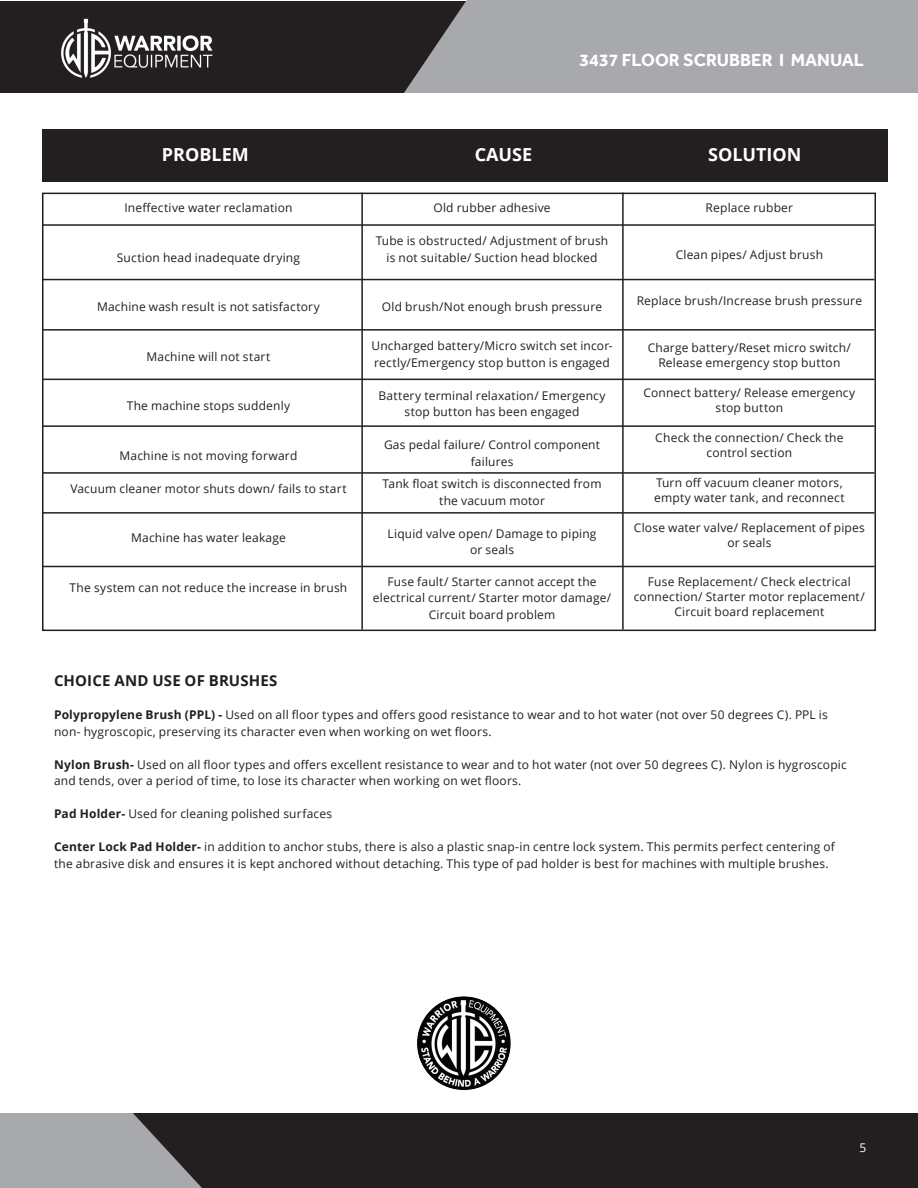
<style>
.page{position:relative;width:918px;height:1188px;background:#fff}
.page>*{position:absolute;margin:0;border:0;box-sizing:border-box;transform-origin:0 0}
.t1{font:700 18px "Effra";color:#fff}
.t2{font:700 18px "Open Sans";color:#fff}
.t3{font:700 15px "Open Sans";letter-spacing:.01em;color:#231f20}
.t4{font:12px/16.5px "Open Sans";letter-spacing:.015em;color:#231f20;text-align:center}
.t5{font:12px "Open Sans";color:#fff}
.s1{font-weight:700}
</style>
<div class="page">
<div style="left:0;top:1px;width:914px;height:92px;background:#231f20"></div>
<div style="left:404px;top:0;width:514px;height:93px;background:#a8a9ad"></div>
<img style="left:61px;top:18px;width:152px;height:60px">
<div style="left:0;top:1113px;width:133px;height:75px;background:#a8a9ad"></div>
<div style="left:133px;top:1113px;width:785px;height:75px;background:#231f20"></div>
<img style="left:417px;top:996px;width:94px;height:94px">
<hr style="left:42px;top:224px;width:832px;height:2px;background:#231f20">
<hr style="left:42px;top:279px;width:832px;height:1px;background:#231f20">
<hr style="left:42px;top:329px;width:832px;height:2px;background:#231f20">
<hr style="left:42px;top:379px;width:832px;height:1px;background:#231f20">
<hr style="left:42px;top:425px;width:832px;height:2px;background:#231f20">
<hr style="left:42px;top:512px;width:832px;height:2px;background:#231f20">
<hr style="left:42px;top:566px;width:832px;height:1px;background:#231f20">
<hr style="left:42px;top:472px;width:832px;height:2px;background:#231f20">
<hr style="left:622px;top:193px;width:2px;height:437px;background:#231f20">
<div style="left:42px;top:130px;width:845px;height:52px;background:#231f20"></div>
<div style="left:42px;top:193px;width:834px;height:438px;border:2px solid #231f20"></div>
<hr style="left:361px;top:193px;width:2px;height:437px;background:#231f20">
<h1 class="t1" style="left:579px;top:50px;width:286px">3437 FLOOR SCRUBBER I MANUAL</h1>
<h1 class="t2" style="left:162px;top:142px;width:88px">PROBLEM</h1>
<p class="t4" style="left:124px;top:199px;width:170px">Ineffective water reclamation</p>
<p class="t4" style="left:117px;top:249px;width:185px">Suction head inadequate drying</p>
<p class="t4" style="left:97px;top:298px;width:224px">Machine wash result is not satisfactory</p>
<p class="t4" style="left:147px;top:348px;width:125px">Machine will not start</p>
<p class="t4" style="left:127px;top:397px;width:165px">The machine stops suddenly</p>
<p class="t4" style="left:120px;top:447px;width:179px">Machine is not moving forward</p>
<p class="t4" style="left:70px;top:480px;width:278px">Vacuum cleaner motor shuts down/ fails to start</p>
<p class="t4" style="left:131px;top:529px;width:156px">Machine has water leakage</p>
<p class="t4" style="left:70px;top:579px;width:279px">The system can not reduce the increase in brush</p>
<h1 class="t2" style="left:475px;top:142px;width:59px">CAUSE</h1>
<h1 class="t2" style="left:708px;top:142px;width:95px">SOLUTION</h1>
<p class="t4" style="left:433px;top:199px;width:119px">Old rubber adhesive</p>
<p class="t4" style="left:376px;top:232px;width:234px">Tube is obstructed/ Adjustment of brush is not suitable/ Suction head blocked</p>
<p class="t4" style="left:382px;top:298px;width:222px">Old brush/Not enough brush pressure</p>
<p class="t4" style="left:371px;top:337px;width:243px;text-align:left">Uncharged battery/Micro switch set incor&shy;rectly/Emergency stop button is engaged</p>
<p class="t4" style="left:378px;top:387px;width:229px">Battery terminal relaxation/ Emergency stop button has been engaged</p>
<p class="t4" style="left:384px;top:436px;width:218px">Gas pedal failure/ Control component failures</p>
<p class="t4" style="left:383px;top:475px;width:220px">Tank float switch is disconnected from the vacuum motor</p>
<p class="t4" style="left:388px;top:525px;width:210px">Liquid valve open/ Damage to piping or seals</p>
<p class="t4" style="left:373px;top:573px;width:240px">Fuse fault/ Starter cannot accept the electrical current/ Starter motor damage/<br>Circuit board problem</p>
<p class="t4" style="left:706px;top:199px;width:89px">Replace rubber</p>
<p class="t4" style="left:676px;top:246px;width:149px">Clean pipes/ Adjust brush</p>
<p class="t4" style="left:637px;top:292px;width:227px">Replace brush/Increase brush pressure</p>
<p class="t4" style="left:648px;top:340px;width:205px;line-height:15px">Charge battery/Reset micro switch/<br>Release emergency stop button</p>
<p class="t4" style="left:643px;top:385px;width:213px;line-height:15px">Connect battery/ Release emergency stop button</p>
<p class="t4" style="left:655px;top:430px;width:190px;line-height:15px">Check the connection/ Check the control section</p>
<p class="t4" style="left:654px;top:475px;width:192px;line-height:15px;text-align:left">Turn off vacuum cleaner motors, empty water tank, and reconnect</p>
<p class="t4" style="left:634px;top:520px;width:233px;line-height:15px">Close water valve/ Replacement of pipes or seals</p>
<p class="t4" style="left:634px;top:574px;width:233px;line-height:15px">Fuse Replacement/ Check electrical connection/ Starter motor replacement/<br>Circuit board replacement</p>
<p class="t3" style="left:54px;top:670px;width:225px">CHOICE AND USE OF BRUSHES</p>
<p class="t4" style="left:54px;top:706px;width:775px;text-align:left"><span class="s1">Polypropylene Brush (PPL) -</span> Used on all floor types and offers good resistance to wear and to hot water (not over 50 degrees C). PPL is non- hygroscopic, preserving its character even when working on wet floors.</p>
<p class="t4" style="left:54px;top:756px;width:794px;text-align:left"><span class="s1">Nylon Brush-</span> Used on all floor types and offers excellent resistance to wear and to hot water (not over 50 degrees C). Nylon is hygroscopic and tends, over a period of time, to lose its character when working on wet floors.</p>
<p class="t4" style="left:54px;top:805px;width:280px"><span class="s1">Pad Holder-</span> Used for cleaning polished surfaces</p>
<p class="t4" style="left:54px;top:838px;width:782px;text-align:left"><span class="s1">Center Lock Pad Holder-</span> in addition to anchor stubs, there is also a plastic snap-in centre lock system. This permits perfect centering of the abrasive disk and ensures it is kept anchored without detaching. This type of pad holder is best for machines with multiple brushes.</p>
<p class="t5" style="left:860px;top:1140px;width:8px">5</p>
</div>
